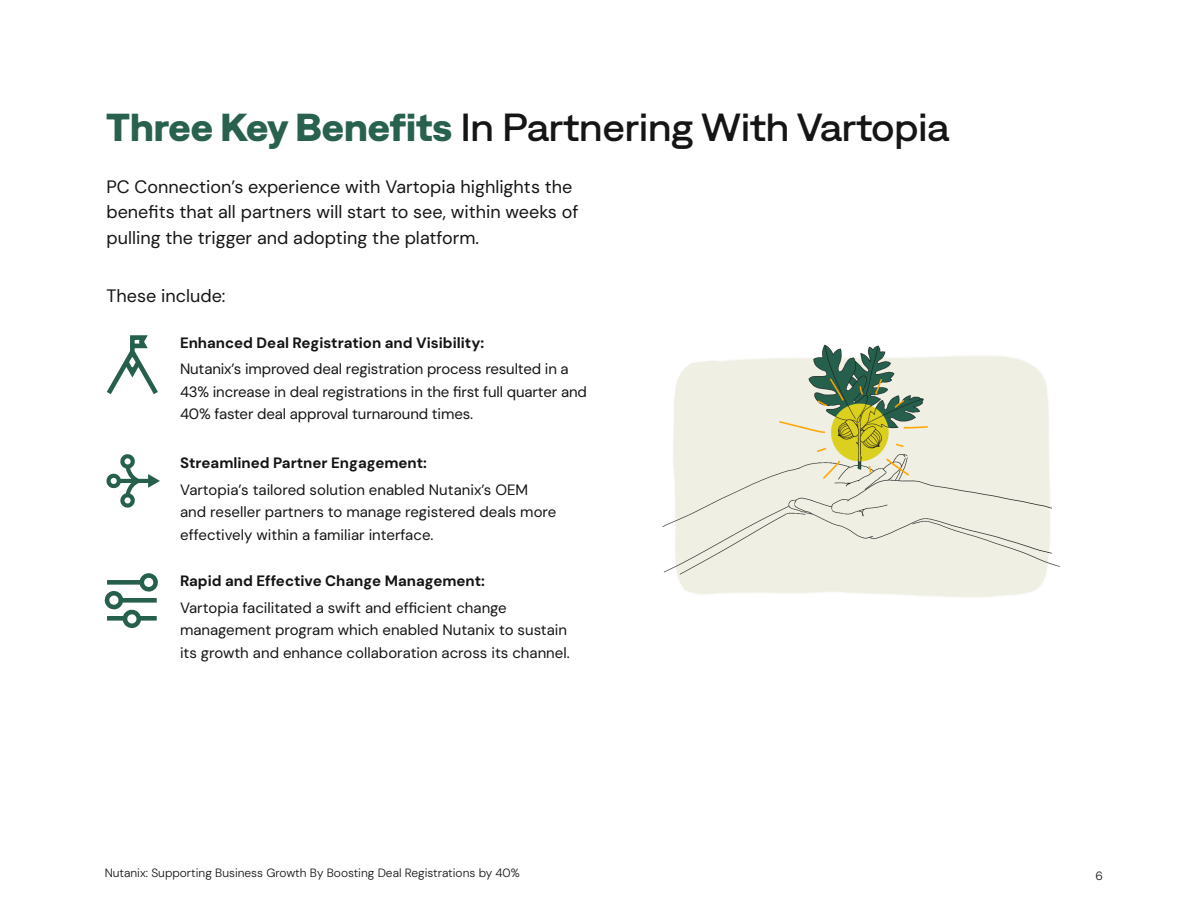
<style>
.page{position:relative;width:1188px;height:918px;background:#fff}
.page>*{position:absolute;margin:0;border:0;box-sizing:border-box;transform-origin:0 0}
.Body_Copy{font:500 39px "Denim INKWD";color:#161516}
.Body_Copy-2{font:18px/25.5px "DM Sans 18 pt";color:#161516}
.Body_Copy-3{font:15px/22.5px "DM Sans 18 pt";color:#161516}
.Body_Copy-4{font:700 15px "DM Sans 18 pt";color:#161516}
.t1{font:300 12px "DM Sans 18 pt";color:#161516}
.s1{font-weight:700;color:#28614d}
</style>
<div class="page">
<svg style="left:106px;top:454px;width:54px;height:54px"></svg>
<svg style="left:107px;top:335px;width:51px;height:59px"></svg>
<svg style="left:105px;top:573px;width:53px;height:55px"></svg>
<img style="left:662px;top:344px;width:398px;height:253px">
<p class="Body_Copy" style="left:106px;top:99px;width:844px"><span class="s1">Three Key Benefits</span> In Partnering With Vartopia</p>
<p class="Body_Copy-2" style="left:106px;top:174px;width:473px">PC Connection’s experience with Vartopia highlights the benefits that all partners will start to see, within weeks of pulling the trigger and adopting the platform.</p>
<p class="Body_Copy-2" style="left:106px;top:283px;width:121px">These include:</p>
<p class="Body_Copy-4" style="left:180px;top:333px;width:306px">Enhanced Deal Registration and Visibility:</p>
<p class="Body_Copy-3" style="left:180px;top:358px;width:408px">Nutanix’s improved deal registration process resulted in a<br>43% increase in deal registrations in the first full quarter and<br>40% faster deal approval turnaround times.</p>
<p class="Body_Copy-4" style="left:180px;top:453px;width:248px">Streamlined Partner Engagement:</p>
<p class="Body_Copy-3" style="left:180px;top:478px;width:378px">Vartopia’s tailored solution enabled Nutanix’s OEM and reseller partners to manage registered deals more effectively within a familiar interface.</p>
<p class="Body_Copy-4" style="left:180px;top:571px;width:307px">Rapid and Effective Change Management:</p>
<p class="Body_Copy-3" style="left:180px;top:596px;width:391px">Vartopia facilitated a swift and efficient change management program which enabled Nutanix to sustain its growth and enhance collaboration across its channel.</p>
<p class="t1" style="left:105px;top:865px;width:417px">Nutanix: Supporting Business Growth By Boosting Deal Registrations by 40%</p>
<p class="t1" style="left:1096px;top:868px;width:9px">6</p>
</div>
